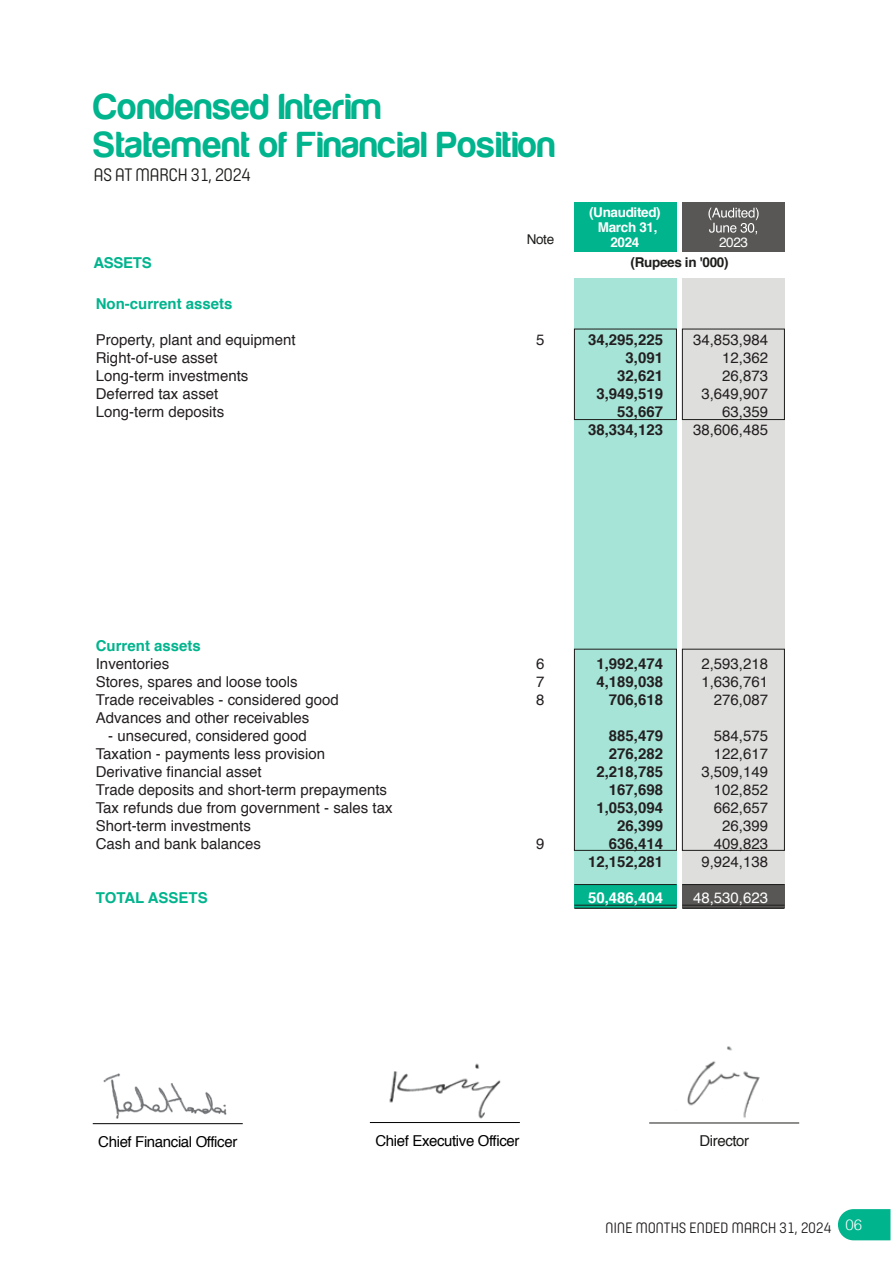
<style>
.page{position:relative;width:891px;height:1269px;background:#fff}
.page>*{position:absolute;margin:0;border:0;box-sizing:border-box;transform-origin:0 0}
.t1{font:37.5px/37.5px "Harabara";letter-spacing:.02em;color:#00b48d}
.t2{font:18px "Yummo";letter-spacing:-.04em;color:#1d1d1b}
.t3{font:15px "Helvetica";color:#231f20}
.t4{font:700 15px "Helvetica";color:#231f20}
.t5{font:700 15px "Helvetica";color:#00b48d}
.t6{font:15px "Helvetica";letter-spacing:-.025em;color:#000}
.t7{font:15px "Yummo";letter-spacing:-.02em;color:#231f20}
.t8{font:700 15px "Helvetica";color:#fff}
.t9{font:15px "Helvetica";color:#fff}
.t10{font:15px "Helvetica";letter-spacing:-.025em;color:#1d1d1b}
.t11{font:700 13.5px/15px "Helvetica";letter-spacing:-.025em;color:#fff;text-align:center}
.t12{font:700 13.5px "Helvetica";letter-spacing:-.025em;color:#1d1d1b}
.t13{font:13.5px "Helvetica";color:#1d1d1b}
.t14{font:13.5px "Helvetica";color:#fff}
</style>
<div class="page">
<img style="left:389px;top:1063px;width:112px;height:56px">
<img style="left:675px;top:1046px;width:99px;height:77px">
<hr style="left:649px;top:1123px;width:150px;height:1px;background:#1d1d1b">
<img style="left:95px;top:1073px;width:140px;height:52px">
<hr style="left:93px;top:1123px;width:150px;height:1px;background:#000">
<hr style="left:370px;top:1122px;width:150px;height:1px;background:#000">
<div style="left:574px;top:278px;width:102px;height:630px;background:#a6e4d7"></div>
<div style="left:682px;top:278px;width:102px;height:630px;background:#dededd"></div>
<div style="left:574px;top:202px;width:102px;height:50px;background:#00b48d"></div>
<div style="left:682px;top:202px;width:102px;height:50px;background:#585756"></div>
<svg style="left:708px;top:208px;width:51px;height:26px"></svg>
<div style="left:574px;top:885px;width:102px;height:23px;background:#00b48d"></div>
<div style="left:682px;top:885px;width:102px;height:23px;background:#585756"></div>
<hr style="left:574px;top:884px;width:102px;height:1px;background:#1d1d1b">
<hr style="left:682px;top:884px;width:102px;height:1px;background:#1d1d1b">
<hr style="left:574px;top:905px;width:102px;height:1px;background:#1d1d1b">
<hr style="left:682px;top:905px;width:102px;height:1px;background:#1d1d1b">
<hr style="left:574px;top:908px;width:102px;height:1px;background:#1d1d1b">
<hr style="left:682px;top:908px;width:102px;height:1px;background:#1d1d1b">
<div style="left:574px;top:649px;width:103px;height:202px;border:1px solid #1d1d1b"></div>
<div style="left:682px;top:649px;width:103px;height:202px;border:1px solid #1d1d1b"></div>
<div style="left:574px;top:329px;width:103px;height:91px;border:1px solid #1d1d1b"></div>
<div style="left:682px;top:329px;width:103px;height:91px;border:1px solid #1d1d1b"></div>
<svg style="left:838px;top:1209px;width:53px;height:31px;background:#12b995"></svg>
<h1 class="t1" style="left:94px;top:88px;width:463px">Condensed Interim<br>Statement of Financial Position</h1>
<p class="t2" style="left:94px;top:163px;width:159px">AS AT MARCH 31, 2024</p>
<p class="t13" style="left:527px;top:229px;width:29px">Note</p>
<p class="t11" style="left:589px;top:205px;width:73px">(Unaudited)<br>March 31,<br>2024</p>
<p class="t14" style="left:719px;top:232px;width:31px">2023</p>
<p class="t5" style="left:94px;top:251px;width:60px">ASSETS</p>
<p class="t5" style="left:96px;top:291px;width:138px">Non-current assets</p>
<p class="t3" style="left:96px;top:328px;width:201px">Property, plant and equipment</p>
<p class="t3" style="left:536px;top:328px;width:10px">5</p>
<p class="t4" style="left:588px;top:327px;width:77px">34,295,225</p>
<p class="t3" style="left:693px;top:328px;width:77px">34,853,984</p>
<p class="t3" style="left:96px;top:346px;width:123px">Right-of-use asset</p>
<p class="t4" style="left:626px;top:345px;width:39px">3,091</p>
<p class="t3" style="left:722px;top:346px;width:47px">12,362</p>
<p class="t3" style="left:96px;top:364px;width:154px">Long-term investments</p>
<p class="t4" style="left:617px;top:363px;width:47px">32,621</p>
<p class="t3" style="left:722px;top:364px;width:47px">26,873</p>
<p class="t3" style="left:96px;top:382px;width:124px">Deferred tax asset</p>
<p class="t4" style="left:596px;top:381px;width:68px">3,949,519</p>
<p class="t3" style="left:701px;top:382px;width:68px">3,649,907</p>
<p class="t3" style="left:96px;top:400px;width:130px">Long-term deposits</p>
<p class="t4" style="left:617px;top:399px;width:47px">53,667</p>
<p class="t3" style="left:722px;top:400px;width:47px">63,359</p>
<p class="t4" style="left:588px;top:417px;width:77px">38,334,123</p>
<p class="t3" style="left:693px;top:418px;width:77px">38,606,485</p>
<p class="t12" style="left:631px;top:252px;width:100px">(Rupees in '000)</p>
<p class="t5" style="left:96px;top:633px;width:107px">Current assets</p>
<p class="t3" style="left:96px;top:652px;width:75px">Inventories</p>
<p class="t3" style="left:536px;top:652px;width:10px">6</p>
<p class="t4" style="left:596px;top:651px;width:68px">1,992,474</p>
<p class="t3" style="left:701px;top:652px;width:68px">2,593,218</p>
<p class="t3" style="left:96px;top:670px;width:203px">Stores, spares and loose tools</p>
<p class="t3" style="left:536px;top:670px;width:10px">7</p>
<p class="t4" style="left:596px;top:669px;width:68px">4,189,038</p>
<p class="t3" style="left:701px;top:670px;width:68px">1,636,761</p>
<p class="t3" style="left:96px;top:688px;width:244px">Trade receivables - considered good</p>
<p class="t3" style="left:536px;top:688px;width:10px">8</p>
<p class="t4" style="left:609px;top:687px;width:56px">706,618</p>
<p class="t3" style="left:714px;top:688px;width:56px">276,087</p>
<p class="t3" style="left:96px;top:706px;width:215px">Advances and other receivables</p>
<p class="t3" style="left:108px;top:724px;width:200px">- unsecured, considered good</p>
<p class="t4" style="left:609px;top:723px;width:56px">885,479</p>
<p class="t3" style="left:714px;top:724px;width:56px">584,575</p>
<p class="t3" style="left:96px;top:742px;width:231px">Taxation - payments less provision</p>
<p class="t4" style="left:609px;top:741px;width:56px">276,282</p>
<p class="t3" style="left:714px;top:742px;width:56px">122,617</p>
<p class="t3" style="left:96px;top:760px;width:167px">Derivative financial asset</p>
<p class="t4" style="left:596px;top:759px;width:68px">2,218,785</p>
<p class="t3" style="left:701px;top:760px;width:68px">3,509,149</p>
<p class="t3" style="left:96px;top:778px;width:293px">Trade deposits and short-term prepayments</p>
<p class="t4" style="left:609px;top:777px;width:56px">167,698</p>
<p class="t3" style="left:714px;top:778px;width:56px">102,852</p>
<p class="t3" style="left:96px;top:796px;width:298px">Tax refunds due from government - sales tax</p>
<p class="t4" style="left:596px;top:795px;width:68px">1,053,094</p>
<p class="t3" style="left:714px;top:796px;width:56px">662,657</p>
<p class="t3" style="left:96px;top:814px;width:157px">Short-term investments</p>
<p class="t4" style="left:617px;top:813px;width:47px">26,399</p>
<p class="t3" style="left:722px;top:814px;width:47px">26,399</p>
<p class="t3" style="left:96px;top:832px;width:167px">Cash and bank balances</p>
<p class="t3" style="left:536px;top:832px;width:10px">9</p>
<p class="t4" style="left:609px;top:831px;width:56px">636,414</p>
<p class="t3" style="left:714px;top:832px;width:56px">409,823</p>
<p class="t4" style="left:588px;top:849px;width:77px">12,152,281</p>
<p class="t3" style="left:701px;top:850px;width:68px">9,924,138</p>
<p class="t5" style="left:96px;top:885px;width:113px">TOTAL ASSETS</p>
<p class="t8" style="left:588px;top:885px;width:77px">50,486,404</p>
<p class="t9" style="left:693px;top:886px;width:77px">48,530,623</p>
<p class="t6" style="left:98px;top:1130px;width:141px">Chief Financial Officer</p>
<p class="t6" style="left:375px;top:1129px;width:146px">Chief Executive Officer</p>
<p class="t10" style="left:699px;top:1129px;width:51px">Director</p>
<p class="t7" style="left:605px;top:1217px;width:259px">NINE MONTHS ENDED MARCH 31, 2024 <sup>06</sup></p>
</div>
